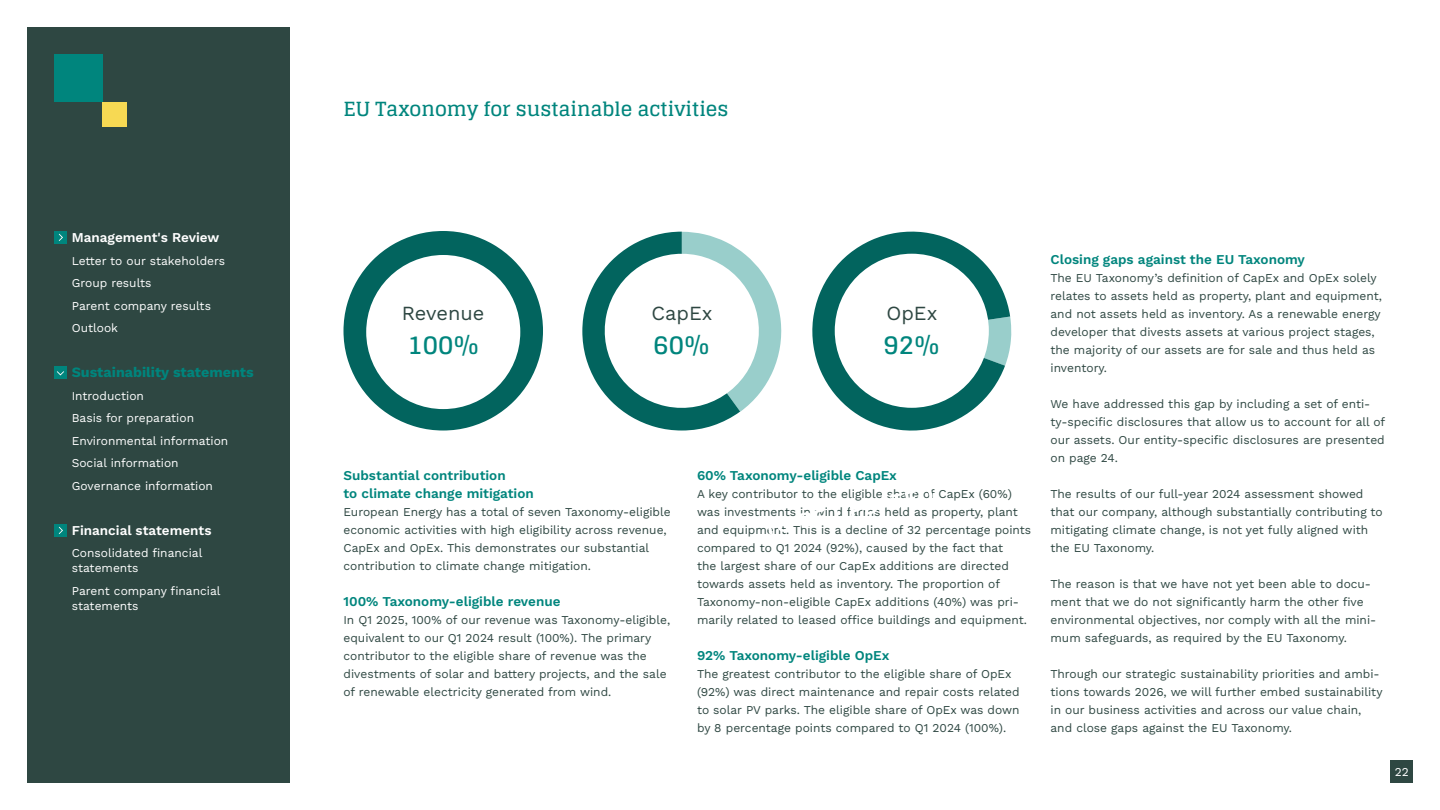
<style>
.page{position:relative;width:1440px;height:810px;background:#fff}
.page>*{position:absolute;margin:0;border:0;box-sizing:border-box;transform-origin:0 0}
.t1{font:700 26.03px "Glegoo";color:#00857d}
.Body_not_aligned_to_grid{font:20.02px "Work Sans";color:#2e4742}
.Header_2_-_Bold_26_28{font:700 19.5px "Glegoo";color:#00857d}
.t2{font:700 14.25px "Work Sans";color:#00857d}
.Header_4_-_Work_Semibold_18_24{font:600 13.5px "Work Sans";color:#00857d}
.t3{font:600 13.5px "Work Sans";color:#fff}
.Body_Copy_Regular_16_24{font:600 13.5px "Work Sans";color:#00857d}
.Body_Copy_Regular_16_24-2{font:12px/18px "Work Sans";color:#2e4742}
.t4{font:12px/22.5px "Work Sans";color:#fff}
</style>
<div class="page">
<svg style="left:812px;top:231px;width:200px;height:200px"></svg>
<svg style="left:344px;top:231px;width:199px;height:200px"></svg>
<div style="left:366px;top:255px;width:154px;height:154px;background:#fff;border-radius:50%"></div>
<div style="left:835px;top:254px;width:154px;height:154px;background:#fff;border-radius:50%"></div>
<svg style="left:582px;top:232px;width:200px;height:199px"></svg>
<div style="left:27px;top:27px;width:263px;height:756px;background:#2e4742"></div>
<div style="left:54px;top:54px;width:48px;height:48px;background:#00857d"></div>
<div style="left:102px;top:102px;width:24px;height:24px;background:#f7d953"></div>
<div style="left:1390px;top:760px;width:23px;height:23px;background:#2e4742"></div>
<div style="left:54px;top:231px;width:13px;height:13px;background:#00857d"></div>
<svg style="left:59px;top:234px;width:4px;height:7px"></svg>
<div style="left:54px;top:366px;width:13px;height:13px;background:#00857d"></div>
<svg style="left:57px;top:371px;width:7px;height:5px"></svg>
<div style="left:54px;top:524px;width:13px;height:13px;background:#00857d"></div>
<svg style="left:59px;top:527px;width:4px;height:7px"></svg>
<p class="t3" style="left:72px;top:228px;width:149px">Management's Review</p>
<p class="t4" style="left:72px;top:249px;width:155px">Letter to our stakeholders<br>Group results<br>Parent company results<br>Outlook</p>
<p class="t2" style="left:72px;top:362px;width:183px">Sustainability statements</p>
<p class="t4" style="left:72px;top:384px;width:158px">Introduction<br>Basis for preparation<br>Environmental information<br>Social information<br>Governance information</p>
<p class="t3" style="left:72px;top:520px;width:141px">Financial statements</p>
<p class="t4" style="left:72px;top:545px;width:132px;line-height:15px">Consolidated financial statements</p>
<p class="t4" style="left:72px;top:583px;width:150px;line-height:15px">Parent company financial statements</p>
<h2 class="Header_2_-_Bold_26_28" style="left:344px;top:98px;width:387px">EU Taxonomy for sustainable activities</h2>
<p class="Body_not_aligned_to_grid" style="left:402px;top:297px;width:84px">Revenue</p>
<p class="t1" style="left:407px;top:330px;width:73px">100%</p>
<p class="Body_not_aligned_to_grid" style="left:652px;top:297px;width:62px">CapEx</p>
<p class="t1" style="left:654px;top:330px;width:58px">60%</p>
<p class="Body_not_aligned_to_grid" style="left:887px;top:297px;width:52px">OpEx</p>
<p class="t1" style="left:884px;top:330px;width:58px">92%</p>
<p class="Header_4_-_Work_Semibold_18_24" style="left:344px;top:465px;width:164px">Substantial contribution</p>
<p class="Header_4_-_Work_Semibold_18_24" style="left:344px;top:483px;width:192px">to climate change mitigation</p>
<p class="Body_Copy_Regular_16_24-2" style="left:344px;top:502px;width:329px">European Energy has a total of seven Taxonomy-eligible economic activities with high eligibility across revenue, CapEx and OpEx. This demonstrates our substantial contribution to climate change mitigation.</p>
<p class="Header_4_-_Work_Semibold_18_24" style="left:344px;top:591px;width:219px">100% Taxonomy-eligible revenue</p>
<p class="Body_Copy_Regular_16_24-2" style="left:344px;top:610px;width:328px">In Q1 2025, 100% of our revenue was Taxonomy-eligible, equivalent to our Q1 2024 result (100%). The primary contributor to the eligible share of revenue was the divestments of solar and battery projects, and the sale of renewable electricity generated from wind.</p>
<p class="Body_Copy_Regular_16_24" style="left:697px;top:465px;width:201px">60% Taxonomy-eligible CapEx</p>
<p class="Body_Copy_Regular_16_24-2" style="left:697px;top:484px;width:336px">A key contributor to the eligible share of CapEx (60%) was investments in wind farms held as property, plant and equipment. This is a decline of 32 percentage points compared to Q1 2024 (92%), caused by the fact that<br>the largest share of our CapEx additions are directed towards assets held as inventory. The proportion of Taxonomy-non-eligible CapEx additions (40%) was pri&shy;marily related to leased office buildings and equipment.</p>
<p class="Header_4_-_Work_Semibold_18_24" style="left:697px;top:645px;width:194px">92% Taxonomy-eligible OpEx</p>
<p class="Body_Copy_Regular_16_24-2" style="left:697px;top:664px;width:324px">The greatest contributor to the eligible share of OpEx (92%) was direct maintenance and repair costs related to solar PV parks. The eligible share of OpEx was down by 8 percentage points compared to Q1 2024 (100%).</p>
<p class="Header_4_-_Work_Semibold_18_24" style="left:1050px;top:249px;width:256px">Closing gaps against the EU Taxonomy</p>
<p class="Body_Copy_Regular_16_24-2" style="left:1050px;top:268px;width:333px">The EU Taxonomy’s definition of CapEx and OpEx solely relates to assets held as property, plant and equipment, and not assets held as inventory. As a renewable energy developer that divests assets at various project stages, the majority of our assets are for sale and thus held as inventory.</p>
<p class="Body_Copy_Regular_16_24-2" style="left:1050px;top:394px;width:336px">We have addressed this gap by including a set of enti&shy;ty-specific disclosures that allow us to account for all of our assets. Our entity-specific disclosures are presented on page 24.</p>
<p class="Body_Copy_Regular_16_24-2" style="left:1050px;top:484px;width:334px">The results of our full-year 2024 assessment showed that our company, although substantially contributing to mitigating climate change, is not yet fully aligned with the EU Taxonomy.</p>
<p class="Body_Copy_Regular_16_24-2" style="left:1050px;top:574px;width:327px">The reason is that we have not yet been able to docu&shy;ment that we do not significantly harm the other five environmental objectives, nor comply with all the mini&shy;mum safeguards, as required by the EU Taxonomy.</p>
<p class="Body_Copy_Regular_16_24-2" style="left:1050px;top:664px;width:334px">Through our strategic sustainability priorities and ambi&shy;tions towards 2026, we will further embed sustainability in our business activities and across our value chain, and close gaps against the EU Taxonomy.</p>
<p class="t4" style="left:1395px;top:760px;width:15px">22</p>
</div>
